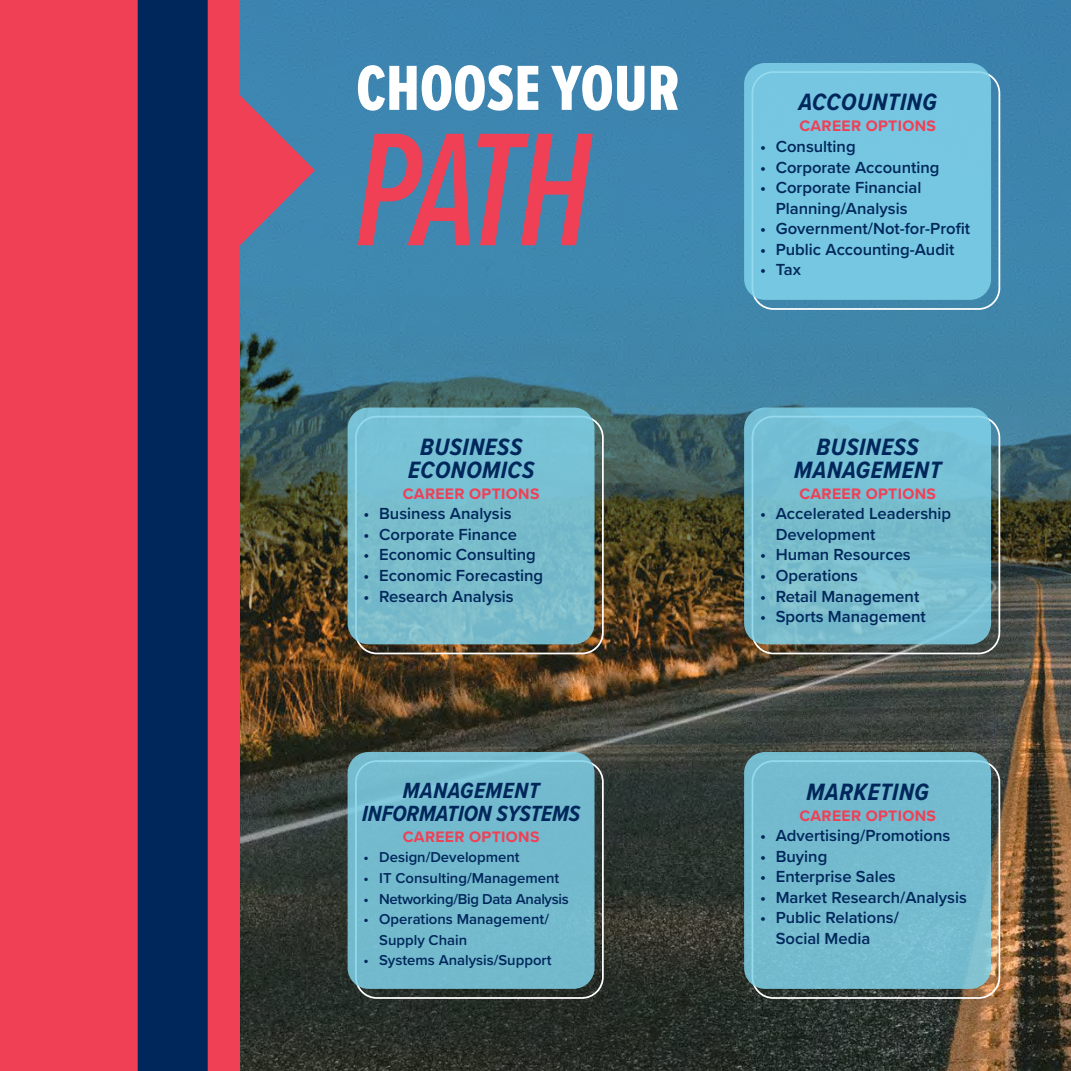
<style>
.page{position:relative;width:1071px;height:1071px;background:#fff}
.page>*{position:absolute;margin:0;border:0;box-sizing:border-box;transform-origin:0 0}
.t1{font:italic 500 167.12px "Proxima Nova Ex Cn";color:#ef4056}
.t2{font:65.98px "Proxima Nova Ex Cn Extrabld";letter-spacing:.005em;color:#fff}
.t3{font:italic 700 24.5px/22.8px "Proxima Nova Cond";letter-spacing:.025em;color:#00275b;text-align:center}
.t4{font:italic 700 22.75px/22.8px "Proxima Nova Cond";color:#00275b;text-align:center}
.t5{font:600 16.62px/20.7px "Proxima Nova";color:#00275b}
.t6{font:700 15.75px "Proxima Nova";letter-spacing:.02em;color:#ef4056}
.t7{font:600 14.88px/20.5px "Proxima Nova";color:#00275b}
.t8{font:600 14.88px "Proxima Nova";letter-spacing:-.02em;color:#00275b}
</style>
<div class="page">
<img style="left:239px;top:625px;width:832px;height:446px">
<svg style="left:239px;top:0;width:832px;height:625px;background:#3f7792"></svg>
<div style="left:0;top:0;width:239px;height:1071px;background:#ef4056"></div>
<div style="left:355px;top:416px;width:249px;height:238px;border:2px solid #fff;border-radius:21px"></div>
<div style="left:348px;top:408px;width:247px;height:236px;background:#78becd;border-radius:21px"></div>
<div style="left:355px;top:760px;width:249px;height:239px;border:2px solid #fff;border-radius:21px"></div>
<div style="left:348px;top:752px;width:247px;height:237px;background:#74bace;border-radius:21px"></div>
<div style="left:752px;top:71px;width:248px;height:239px;border:2px solid #fff;border-radius:21px"></div>
<div style="left:744px;top:63px;width:247px;height:237px;background:#76c7e1;border-radius:21px"></div>
<div style="left:752px;top:416px;width:248px;height:238px;border:2px solid #fff;border-radius:21px"></div>
<svg style="left:744px;top:408px;width:247px;height:236px;background:#78bfd1"></svg>
<div style="left:752px;top:760px;width:248px;height:239px;border:2px solid #fff;border-radius:21px"></div>
<div style="left:744px;top:752px;width:247px;height:237px;background:#74bbcf;border-radius:21px"></div>
<svg style="left:239px;top:63px;width:76px;height:215px;background:#826b8e"></svg>
<div style="left:138px;top:0;width:70px;height:1071px;background:#00275b"></div>
<h2 class="t2" style="left:356px;top:40px;width:325px">CHOOSE YOUR</h2>
<h1 class="t1" style="left:357px;top:68px;width:240px">PATH</h1>
<h3 class="t3" style="left:408px;top:435px;width:128px">BUSINESS<br>ECONOMICS</h3>
<p class="t6" style="left:403px;top:482px;width:138px">CAREER OPTIONS</p>
<p class="t5" style="left:363px;top:503px;width:150px">• Business Analysis</p>
<p class="t5" style="left:363px;top:524px;width:155px">• Corporate Finance</p>
<p class="t5" style="left:363px;top:544px;width:174px">• Economic Consulting</p>
<p class="t5" style="left:363px;top:565px;width:181px">• Economic Forecasting</p>
<p class="t5" style="left:363px;top:585px;width:152px">• Research Analysis</p>
<h3 class="t4" style="left:362px;top:779px;width:220px">MANAGEMENT<br>INFORMATION SYSTEMS</h3>
<p class="t6" style="left:403px;top:825px;width:138px">CAREER OPTIONS</p>
<p class="t7" style="left:363px;top:847px;width:158px">• Design/Development</p>
<p class="t7" style="left:363px;top:867px;width:197px">• IT Consulting/Management</p>
<p class="t8" style="left:363px;top:887px;width:207px">• Networking/Big Data Analysis</p>
<p class="t7" style="left:379px;top:908px;width:171px;text-indent:-16px">• Operations Management/<br>Supply Chain</p>
<p class="t7" style="left:363px;top:950px;width:189px">• Systems Analysis/Support</p>
<h3 class="t3" style="left:799px;top:90px;width:139px">ACCOUNTING</h3>
<p class="t6" style="left:799px;top:115px;width:138px">CAREER OPTIONS</p>
<p class="t5" style="left:760px;top:136px;width:97px">• Consulting</p>
<p class="t5" style="left:760px;top:156px;width:181px">• Corporate Accounting</p>
<p class="t5" style="left:760px;top:177px;width:163px;text-align:center">• Corporate Financial<br>Planning/Analysis</p>
<p class="t5" style="left:760px;top:218px;width:212px">• Government/Not-for-Profit</p>
<p class="t5" style="left:760px;top:239px;width:196px">• Public Accounting-Audit</p>
<p class="t5" style="left:760px;top:259px;width:43px">• Tax</p>
<h3 class="t3" style="left:794px;top:435px;width:149px">BUSINESS<br>MANAGEMENT</h3>
<p class="t6" style="left:799px;top:482px;width:138px">CAREER OPTIONS</p>
<p class="t5" style="left:776px;top:503px;width:177px;text-indent:-16px">• Accelerated Leadership<br>Development</p>
<p class="t5" style="left:760px;top:544px;width:152px">• Human Resources</p>
<p class="t5" style="left:760px;top:565px;width:100px">• Operations</p>
<p class="t5" style="left:760px;top:585px;width:161px">• Retail Management</p>
<p class="t5" style="left:760px;top:606px;width:167px">• Sports Management</p>
<h3 class="t3" style="left:807px;top:779px;width:124px">MARKETING</h3>
<p class="t6" style="left:799px;top:804px;width:138px">CAREER OPTIONS</p>
<p class="t5" style="left:760px;top:825px;width:192px">• Advertising/Promotions</p>
<p class="t5" style="left:760px;top:845px;width:69px">• Buying</p>
<p class="t5" style="left:760px;top:866px;width:137px">• Enterprise Sales</p>
<p class="t5" style="left:760px;top:886px;width:208px">• Market Research/Analysis</p>
<p class="t5" style="left:776px;top:907px;width:125px;text-indent:-16px">• Public Relations/<br>Social Media</p>
</div>
